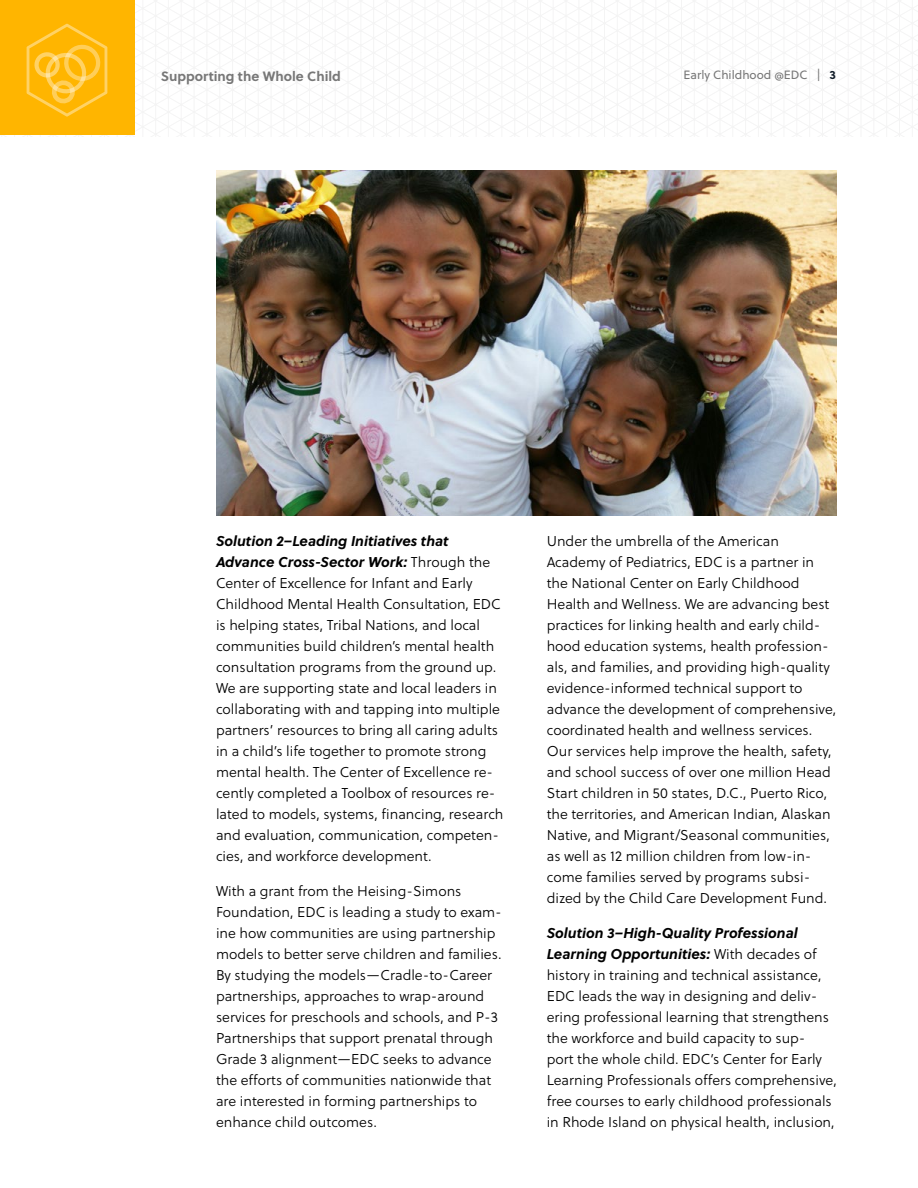
<style>
.page{position:relative;width:918px;height:1188px;background:#fff}
.page>*{position:absolute;margin:0;border:0;box-sizing:border-box;transform-origin:0 0}
.body_-_2column{font:300 14.25px/21px "Soleil";color:#000}
.t1{font:700 13.5px "Soleil";color:#777}
.t2{font:12px "Soleil";color:#777}
.s1{font-weight:700;color:#101c28}
.s2{font-weight:700;font-style:italic}
</style>
<div class="page">
<div style="left:0;top:0;width:135px;height:135px;background:#ffb500"></div>
<svg style="left:27px;top:24px;width:80px;height:93px"></svg>
<img style="left:216px;top:171px;width:621px;height:344px">
<p class="t1" style="left:161px;top:65px;width:182px">Supporting the Whole Child</p>
<p class="t2" style="left:684px;top:66px;width:154px">Early Childhood @EDC | <span class="s1">3</span></p>
<p class="body_-_2column" style="left:216px;top:530px;width:289px"><span class="s2">Solution 2–Leading Initiatives that Advance Cross-Sector Work:</span> Through the Center of Excellence for Infant and Early Childhood Mental Health Consultation, EDC is helping states, Tribal Nations, and local communities build children’s mental health consultation programs from the ground up.<br>We are supporting state and local leaders in collaborating with and tapping into multiple partners’ resources to bring all caring adults in a child’s life together to promote strong mental health. The Center of Excellence re&shy;cently completed a Toolbox of resources re&shy;lated to models, systems, financing, research and evaluation, communication, competen&shy;cies, and workforce development.</p>
<p class="body_-_2column" style="left:216px;top:880px;width:287px">With a grant from the Heising-Simons Foundation, EDC is leading a study to exam&shy;ine how communities are using partnership models to better serve children and families.<br>By studying the models—Cradle-to-Career partnerships, approaches to wrap-around services for preschools and schools, and P-3<br>Partnerships that support prenatal through Grade 3 alignment—EDC seeks to advance the efforts of communities nationwide that are interested in forming partnerships to enhance child outcomes.</p>
<p class="body_-_2column" style="left:547px;top:530px;width:291px">Under the umbrella of the American Academy of Pediatrics, EDC is a partner in the National Center on Early Childhood Health and Wellness. We are advancing best practices for linking health and early child&shy;hood education systems, health profession&shy;als, and families, and providing high-quality evidence-informed technical support to advance the development of comprehensive, coordinated health and wellness services.<br>Our services help improve the health, safety, and school success of over one million Head Start children in 50 states, D.C., Puerto Rico, the territories, and American Indian, Alaskan Native, and Migrant/Seasonal communities, as well as 12 million children from low-in&shy;come families served by programs subsi&shy;dized by the Child Care Development Fund.</p>
<p class="body_-_2column" style="left:547px;top:922px;width:292px"><span class="s2">Solution 3–High-Quality Professional Learning Opportunities:</span> With decades of history in training and technical assistance, EDC leads the way in designing and deliv&shy;ering professional learning that strengthens the workforce and build capacity to sup-<br>port the whole child. EDC’s Center for Early Learning Professionals offers comprehensive, free courses to early childhood professionals in Rhode Island on physical health, inclusion,</p>
</div>
